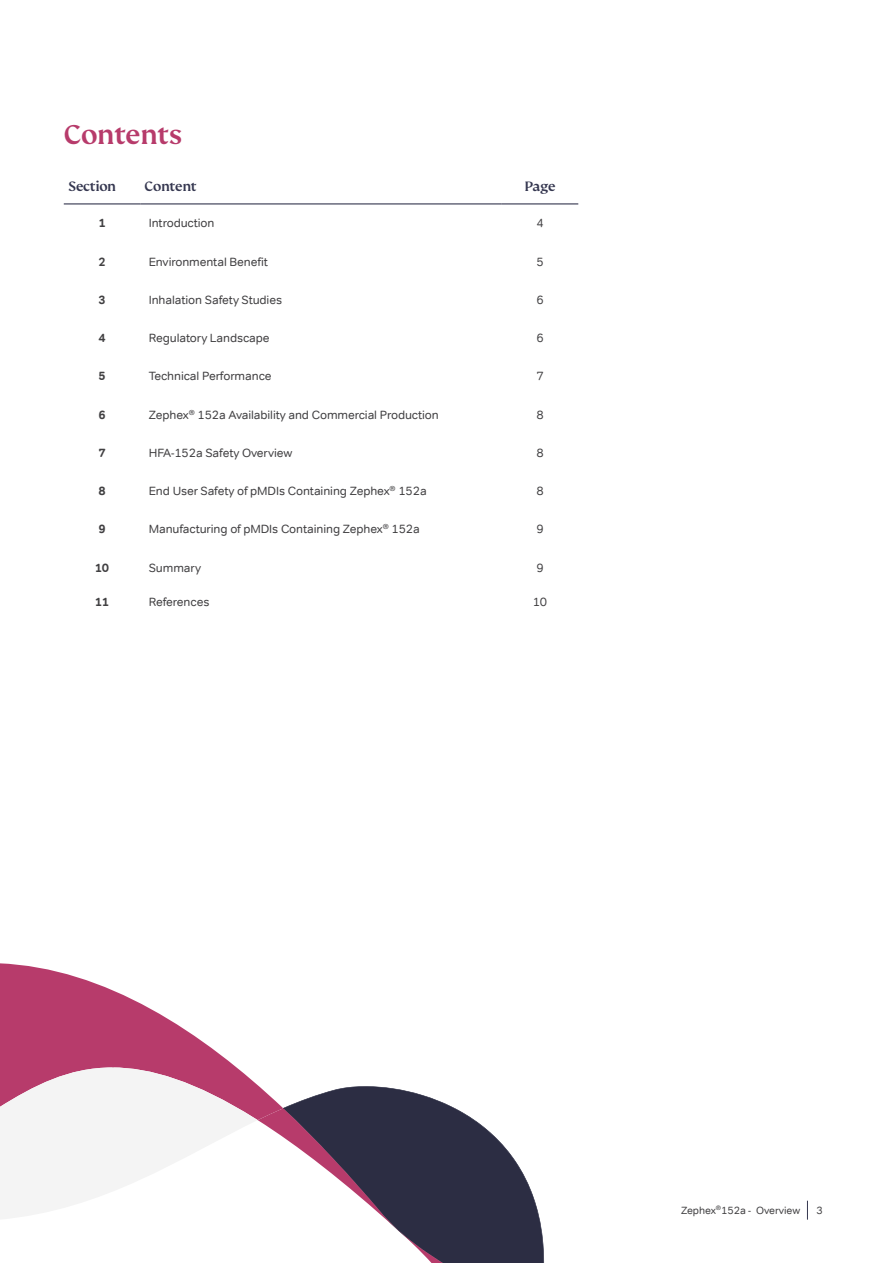
<style>
.page{position:relative;width:893px;height:1263px;background:#fff}
.page>*{position:absolute;margin:0;border:0;box-sizing:border-box;transform-origin:0 0}
.t1{font:500 30px "FS Kim";letter-spacing:-.015em;color:#b73b6b}
.t2{font:500 15px "FS Kim";letter-spacing:-.02em;color:#353750}
.t3{font:12px "Tondo";letter-spacing:-.01em;color:#414042}
.t4{font:700 12px "Tondo";color:#414042}
.t5{font:10.5px "Tondo";letter-spacing:-.01em;color:#414042}
</style>
<div class="page">
<hr style="left:0;top:0;width:1px;height:1263px;background:#353750">
<svg style="left:0;top:963px;width:544px;height:300px"></svg>
<svg style="left:807px;top:1201px;width:1px;height:18px"></svg>
<hr style="left:502px;top:203px;width:76px;height:1px;background:#353750">
<hr style="left:64px;top:203px;width:76px;height:1px;background:#353750">
<hr style="left:140px;top:203px;width:362px;height:1px;background:#353750">
<h1 class="t1" style="left:64px;top:118px;width:120px">Contents</h1>
<p class="t2" style="left:68px;top:177px;width:50px">Section</p>
<p class="t2" style="left:145px;top:177px;width:54px">Content</p>
<p class="t2" style="left:524px;top:177px;width:33px">Page</p>
<p class="t4" style="left:98px;top:216px;width:9px">1</p>
<p class="t3" style="left:149px;top:216px;width:67px">Introduction</p>
<p class="t3" style="left:536px;top:216px;width:9px">4</p>
<p class="t4" style="left:98px;top:254px;width:9px">2</p>
<p class="t3" style="left:149px;top:254px;width:121px">Environmental Benefit</p>
<p class="t3" style="left:536px;top:254px;width:9px">5</p>
<p class="t4" style="left:98px;top:292px;width:9px">3</p>
<p class="t3" style="left:149px;top:292px;width:135px">Inhalation Safety Studies</p>
<p class="t3" style="left:536px;top:292px;width:9px">6</p>
<p class="t4" style="left:98px;top:330px;width:9px">4</p>
<p class="t3" style="left:149px;top:331px;width:122px">Regulatory Landscape</p>
<p class="t3" style="left:536px;top:331px;width:9px">6</p>
<p class="t4" style="left:98px;top:369px;width:9px">5</p>
<p class="t3" style="left:149px;top:369px;width:124px">Technical Performance</p>
<p class="t3" style="left:536px;top:369px;width:9px">7</p>
<p class="t4" style="left:98px;top:407px;width:9px">6</p>
<p class="t3" style="left:149px;top:407px;width:292px">Zephex<sup>®</sup> 152a Availability and Commercial Production</p>
<p class="t3" style="left:536px;top:407px;width:9px">8</p>
<p class="t4" style="left:98px;top:445px;width:9px">7</p>
<p class="t3" style="left:149px;top:445px;width:145px">HFA-152a Safety Overview</p>
<p class="t3" style="left:536px;top:445px;width:9px">8</p>
<p class="t4" style="left:98px;top:484px;width:9px">8</p>
<p class="t3" style="left:149px;top:484px;width:279px">End User Safety of pMDIs Containing Zephex<sup>®</sup> 152a</p>
<p class="t3" style="left:536px;top:484px;width:9px">8</p>
<p class="t4" style="left:98px;top:522px;width:9px">9</p>
<p class="t3" style="left:149px;top:522px;width:273px">Manufacturing of pMDIs Containing Zephex<sup>®</sup> 152a</p>
<p class="t3" style="left:536px;top:522px;width:9px">9</p>
<p class="t4" style="left:95px;top:560px;width:16px">10</p>
<p class="t3" style="left:149px;top:560px;width:54px">Summary</p>
<p class="t3" style="left:536px;top:560px;width:9px">9</p>
<p class="t4" style="left:95px;top:594px;width:16px">11</p>
<p class="t3" style="left:149px;top:594px;width:62px">References</p>
<p class="t3" style="left:533px;top:594px;width:16px">10</p>
<p class="t5" style="left:681px;top:1204px;width:121px">Zephex<sup>®</sup>152a - Overview</p>
<p class="t5" style="left:817px;top:1204px;width:8px">3</p>
</div>
